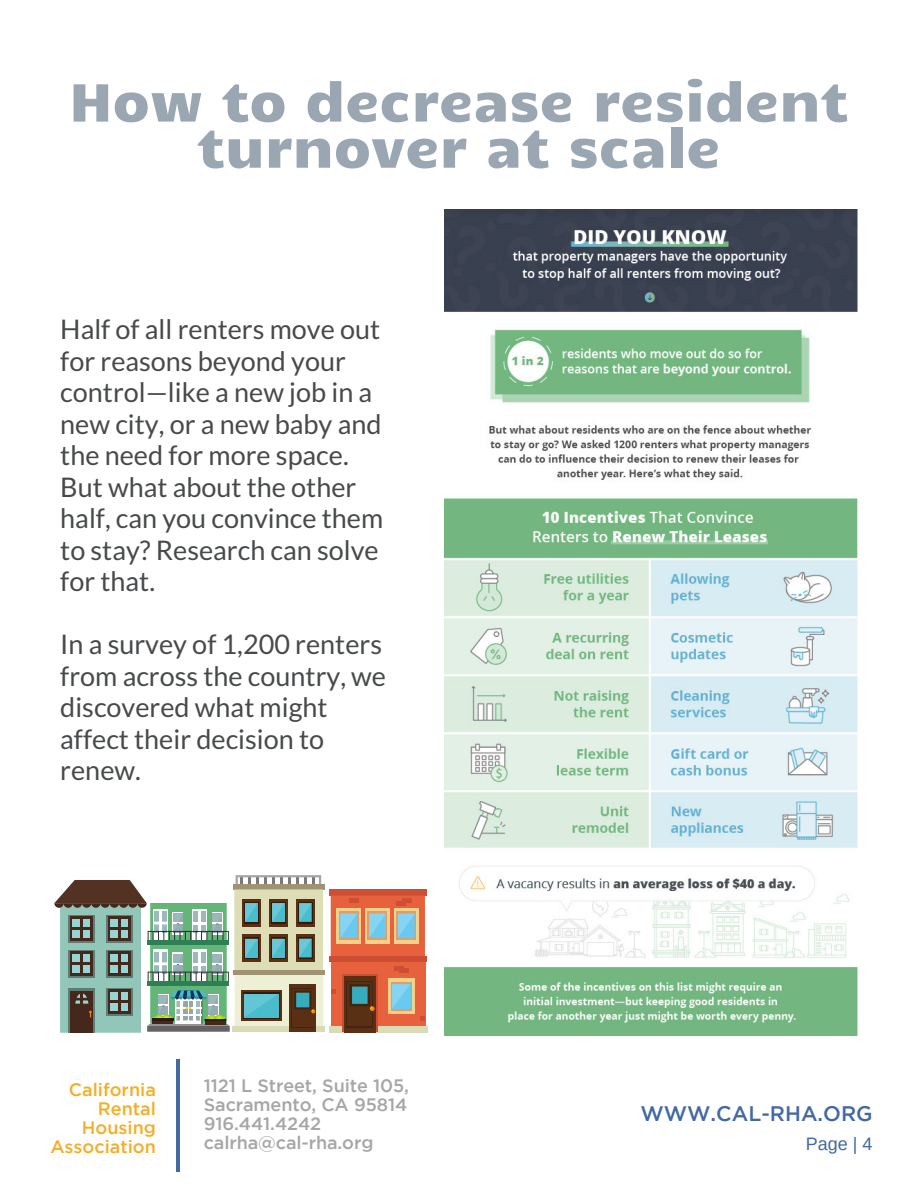
<style>
.page{position:relative;width:918px;height:1188px;background:#fff}
.page>*{position:absolute;margin:0;border:0;box-sizing:border-box;transform-origin:0 0}
.t1{font:54px/46.2px "Candal";color:#9aa7b2;text-align:center}
.t2{font:27px/31.5px "Lato";color:#47494a}
.t3{font:500 21px "Gotham";color:#4269a2}
.t4{font:500 18px/19.2px "Gotham";letter-spacing:-.005em;color:#a6a6a6}
.t5{font:500 18px/19.2px "Gotham";color:#f4ae28;text-align:right}
.t6{font:18px "Arimo";color:#4269a2}
</style>
<div class="page">
<hr style="left:176px;top:1059px;width:4px;height:113px;background:#4269a2">
<img style="left:445px;top:210px;width:413px;height:826px">
<div style="left:147px;top:1026px;width:83px;height:6px;background:#656263"></div>
<div style="left:150px;top:899px;width:77px;height:125px;background:#63b678"></div>
<div style="left:149px;top:896px;width:79px;height:6px;background:#fff"></div>
<div style="left:153px;top:949px;width:15px;height:32px;background:#fff"></div>
<div style="left:154px;top:952px;width:12px;height:22px;background:#9db8bb"></div>
<hr style="left:159px;top:951px;width:3px;height:24px;background:#fff">
<div style="left:173px;top:953px;width:10px;height:22px;background:#fff"></div>
<svg style="left:192px;top:950px;width:15px;height:4px"></svg>
<div style="left:194px;top:952px;width:12px;height:22px;background:#9db8bb"></div>
<hr style="left:199px;top:951px;width:2px;height:24px;background:#fff">
<div style="left:212px;top:953px;width:11px;height:22px;background:#fff"></div>
<svg style="left:148px;top:954px;width:81px;height:27px"></svg>
<div style="left:147px;top:981px;width:82px;height:5px;background:#2d8056"></div>
<svg style="left:153px;top:909px;width:15px;height:5px"></svg>
<div style="left:154px;top:911px;width:12px;height:22px;background:#9db8bb"></div>
<hr style="left:159px;top:910px;width:3px;height:25px;background:#fff">
<div style="left:173px;top:912px;width:10px;height:22px;background:#fff"></div>
<div style="left:173px;top:913px;width:10px;height:20px;background:#94adb1"></div>
<svg style="left:192px;top:909px;width:15px;height:5px"></svg>
<div style="left:194px;top:911px;width:12px;height:22px;background:#9db8bb"></div>
<hr style="left:199px;top:910px;width:2px;height:25px;background:#fff">
<div style="left:212px;top:912px;width:11px;height:22px;background:#fff"></div>
<div style="left:213px;top:913px;width:9px;height:20px;background:#94adb1"></div>
<svg style="left:148px;top:914px;width:81px;height:26px"></svg>
<div style="left:147px;top:940px;width:82px;height:5px;background:#2d8056"></div>
<svg style="left:147px;top:991px;width:83px;height:35px"></svg>
<div style="left:152px;top:1019px;width:21px;height:5px;background:#44281c"></div>
<hr style="left:152px;top:1019px;width:21px;height:2px;background:#2d1910">
<div style="left:329px;top:889px;width:98px;height:7px;background:#cd4e35"></div>
<div style="left:331px;top:896px;width:94px;height:63px;background:#e8613d"></div>
<div style="left:331px;top:961px;width:94px;height:71px;background:#e8613d"></div>
<div style="left:329px;top:1026px;width:98px;height:6px;background:#dadcb7"></div>
<div style="left:329px;top:956px;width:98px;height:6px;background:#cd4e35"></div>
<div style="left:342px;top:974px;width:36px;height:58px;background:#cd4e35"></div>
<div style="left:344px;top:976px;width:32px;height:56px;background:#593014"></div>
<div style="left:346px;top:981px;width:27px;height:47px;background:#44240e"></div>
<div style="left:347px;top:982px;width:25px;height:44px;background:#593014"></div>
<svg style="left:350px;top:984px;width:25px;height:27px"></svg>
<div style="left:388px;top:979px;width:26px;height:35px;background:#f2d18a"></div>
<svg style="left:391px;top:982px;width:21px;height:29px"></svg>
<svg style="left:392px;top:984px;width:18px;height:25px"></svg>
<svg style="left:336px;top:908px;width:25px;height:36px"></svg>
<svg style="left:339px;top:912px;width:19px;height:28px"></svg>
<svg style="left:340px;top:914px;width:17px;height:24px"></svg>
<svg style="left:365px;top:908px;width:25px;height:36px"></svg>
<svg style="left:368px;top:912px;width:19px;height:28px"></svg>
<svg style="left:369px;top:914px;width:17px;height:24px"></svg>
<svg style="left:394px;top:908px;width:25px;height:36px"></svg>
<svg style="left:397px;top:912px;width:19px;height:28px"></svg>
<svg style="left:398px;top:914px;width:17px;height:24px"></svg>
<svg style="left:395px;top:966px;width:9px;height:4px"></svg>
<div style="left:399px;top:968px;width:10px;height:5px;background:#cd4e35"></div>
<svg style="left:420px;top:1016px;width:5px;height:5px"></svg>
<svg style="left:331px;top:989px;width:5px;height:5px"></svg>
<div style="left:350px;top:898px;width:9px;height:5px;background:#cd4e35"></div>
<div style="left:402px;top:898px;width:10px;height:5px;background:#cd4e35"></div>
<div style="left:396px;top:901px;width:10px;height:5px;background:#cd4e35"></div>
<div style="left:60px;top:898px;width:81px;height:135px;background:#92c6b9"></div>
<div style="left:68px;top:988px;width:27px;height:45px;background:#5e7d76"></div>
<div style="left:70px;top:991px;width:23px;height:42px;background:#44281c"></div>
<svg style="left:89px;top:1011px;width:3px;height:6px"></svg>
<svg style="left:75px;top:993px;width:14px;height:11px"></svg>
<svg style="left:106px;top:988px;width:27px;height:28px"></svg>
<div style="left:108px;top:990px;width:23px;height:24px;background:#44281c"></div>
<div style="left:111px;top:992px;width:17px;height:19px;background:#96d5d3"></div>
<hr style="left:118px;top:991px;width:3px;height:22px;background:#44281c">
<hr style="left:108px;top:1000px;width:22px;height:3px;background:#44281c">
<svg style="left:68px;top:950px;width:27px;height:28px"></svg>
<svg style="left:70px;top:952px;width:23px;height:24px"></svg>
<div style="left:73px;top:955px;width:17px;height:18px;background:#96d5d3"></div>
<hr style="left:80px;top:953px;width:3px;height:22px;background:#44281c">
<hr style="left:71px;top:963px;width:21px;height:2px;background:#44281c">
<svg style="left:106px;top:950px;width:27px;height:28px"></svg>
<svg style="left:108px;top:952px;width:23px;height:24px"></svg>
<div style="left:111px;top:955px;width:17px;height:18px;background:#96d5d3"></div>
<hr style="left:118px;top:953px;width:3px;height:22px;background:#44281c">
<hr style="left:108px;top:963px;width:22px;height:2px;background:#44281c">
<svg style="left:68px;top:915px;width:27px;height:28px"></svg>
<div style="left:70px;top:917px;width:23px;height:24px;background:#44281c"></div>
<div style="left:73px;top:919px;width:17px;height:19px;background:#96d5d3"></div>
<hr style="left:80px;top:918px;width:3px;height:22px;background:#44281c">
<hr style="left:71px;top:927px;width:21px;height:3px;background:#44281c">
<svg style="left:106px;top:915px;width:27px;height:28px"></svg>
<div style="left:108px;top:917px;width:23px;height:24px;background:#44281c"></div>
<div style="left:111px;top:919px;width:17px;height:19px;background:#96d5d3"></div>
<hr style="left:118px;top:918px;width:3px;height:22px;background:#44281c">
<hr style="left:108px;top:927px;width:22px;height:3px;background:#44281c">
<svg style="left:54px;top:880px;width:93px;height:28px"></svg>
<div style="left:233px;top:884px;width:92px;height:5px;background:#9f9374"></div>
<svg style="left:236px;top:875px;width:85px;height:9px"></svg>
<div style="left:234px;top:889px;width:89px;height:83px;background:#dddeb6"></div>
<div style="left:235px;top:973px;width:88px;height:59px;background:#edf0d4"></div>
<div style="left:232px;top:1026px;width:93px;height:6px;background:#dadcb7"></div>
<div style="left:233px;top:970px;width:92px;height:5px;background:#9f9374"></div>
<div style="left:289px;top:984px;width:27px;height:48px;background:#593014"></div>
<svg style="left:291px;top:988px;width:23px;height:39px"></svg>
<div style="left:292px;top:989px;width:21px;height:37px;background:#593014"></div>
<svg style="left:294px;top:991px;width:21px;height:22px"></svg>
<div style="left:242px;top:935px;width:18px;height:27px;background:#593014"></div>
<svg style="left:244px;top:937px;width:15px;height:22px"></svg>
<svg style="left:245px;top:939px;width:13px;height:18px"></svg>
<div style="left:296px;top:935px;width:19px;height:27px;background:#593014"></div>
<svg style="left:298px;top:937px;width:15px;height:22px"></svg>
<svg style="left:299px;top:939px;width:13px;height:18px"></svg>
<div style="left:269px;top:935px;width:18px;height:27px;background:#593014"></div>
<svg style="left:271px;top:937px;width:15px;height:22px"></svg>
<svg style="left:272px;top:939px;width:13px;height:18px"></svg>
<svg style="left:242px;top:899px;width:18px;height:27px"></svg>
<div style="left:244px;top:902px;width:15px;height:21px;background:#331a09"></div>
<svg style="left:245px;top:903px;width:13px;height:19px"></svg>
<div style="left:296px;top:899px;width:19px;height:27px;background:#593014"></div>
<div style="left:298px;top:902px;width:15px;height:21px;background:#331a09"></div>
<svg style="left:299px;top:903px;width:13px;height:19px"></svg>
<svg style="left:269px;top:899px;width:18px;height:27px"></svg>
<div style="left:271px;top:902px;width:15px;height:21px;background:#331a09"></div>
<svg style="left:272px;top:903px;width:13px;height:19px"></svg>
<svg style="left:241px;top:991px;width:40px;height:30px"></svg>
<div style="left:243px;top:993px;width:36px;height:26px;background:#4abdcc"></div>
<svg style="left:244px;top:994px;width:34px;height:23px"></svg>
<h1 class="t1" style="left:69px;top:75px;width:781px">How to decrease resident turnover at scale</h1>
<p class="t2" style="left:60px;top:313px;width:324px">Half of all renters move out for reasons beyond your control—like a new job in a new city, or a new baby and the need for more space.<br>But what about the other half, can you convince them to stay? Research can solve for that.</p>
<p class="t2" style="left:60px;top:628px;width:327px">In a survey of 1,200 renters from across the country, we discovered what might affect their decision to renew.</p>
<p class="t5" style="left:50px;top:1081px;width:107px">California<br>Rental<br>Housing<br>Association</p>
<p class="t4" style="left:204px;top:1077px;width:207px">1121 L Street, Suite 105,<br>Sacramento, CA 95814<br>916.441.4242 calrha@cal-rha.org</p>
<p class="t3" style="left:640px;top:1106px;width:234px">WWW.CAL-RHA.ORG</p>
<p class="t6" style="left:806px;top:1133px;width:68px">Page | 4</p>
</div>
